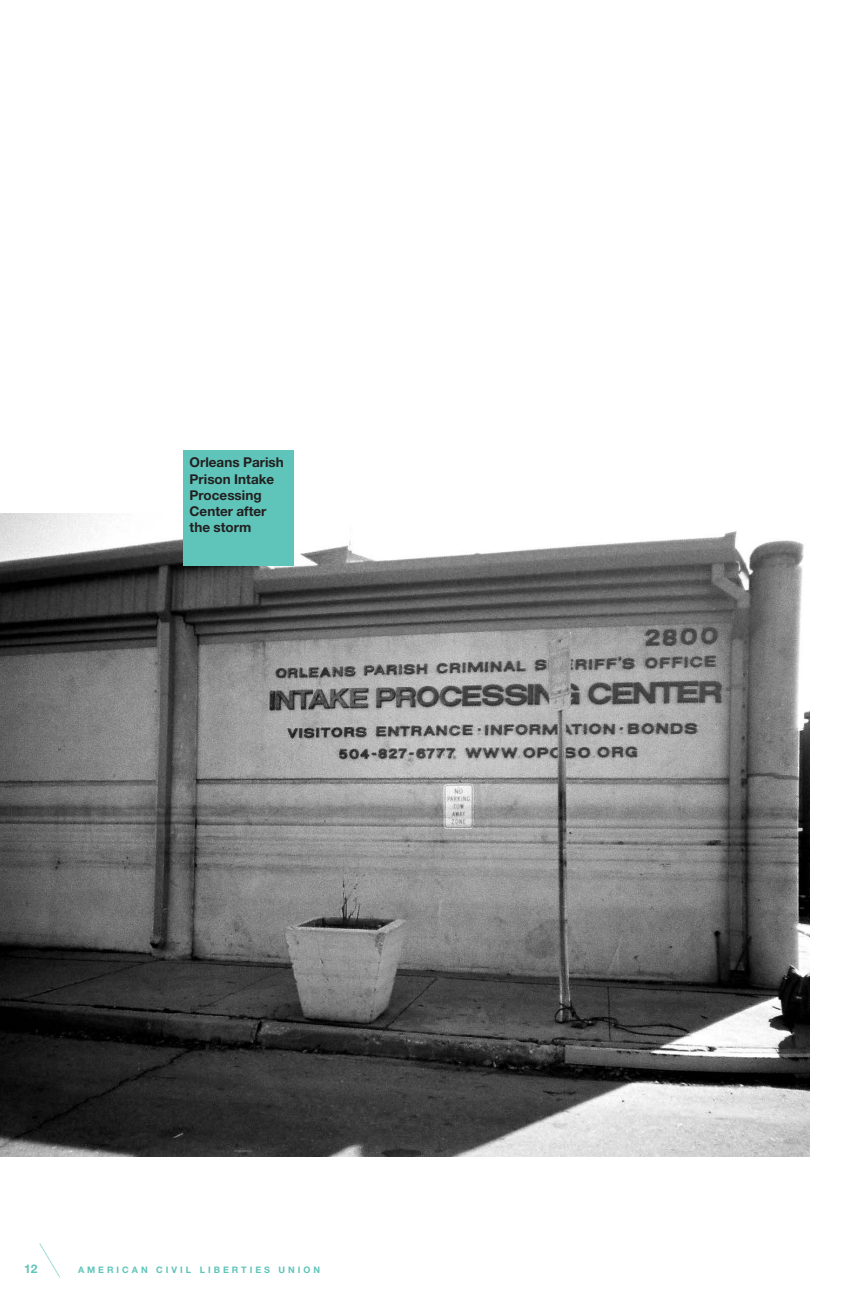
<style>
.page{position:relative;width:864px;height:1296px;background:#fff}
.page>*{position:absolute;margin:0;border:0;box-sizing:border-box;transform-origin:0 0}
.t1{font:700 13.5px/16.2px "Helvetica Neue";color:#231f20}
.t2{font:700 12px "Helvetica Neue";color:#5fc4b9}
.t3{font:700 9px "Helvetica Neue";letter-spacing:.335em;color:#5fc4b9}
</style>
<div class="page">
<svg style="left:39px;top:1243px;width:21px;height:35px"></svg>
<img style="left:0;top:513px;width:810px;height:644px">
<div style="left:183px;top:450px;width:110px;height:116px;background:#5fc4b9"></div>
<p class="t1" style="left:190px;top:456px;width:96px">Orleans Parish<br>Prison Intake<br>Processing<br>Center after the storm</p>
<p class="t2" style="left:24px;top:1264px;width:15px">12</p>
<p class="t3" style="left:78px;top:1266px;width:244px">AMERICAN CIVIL LIBERTIES UNION</p>
</div>
